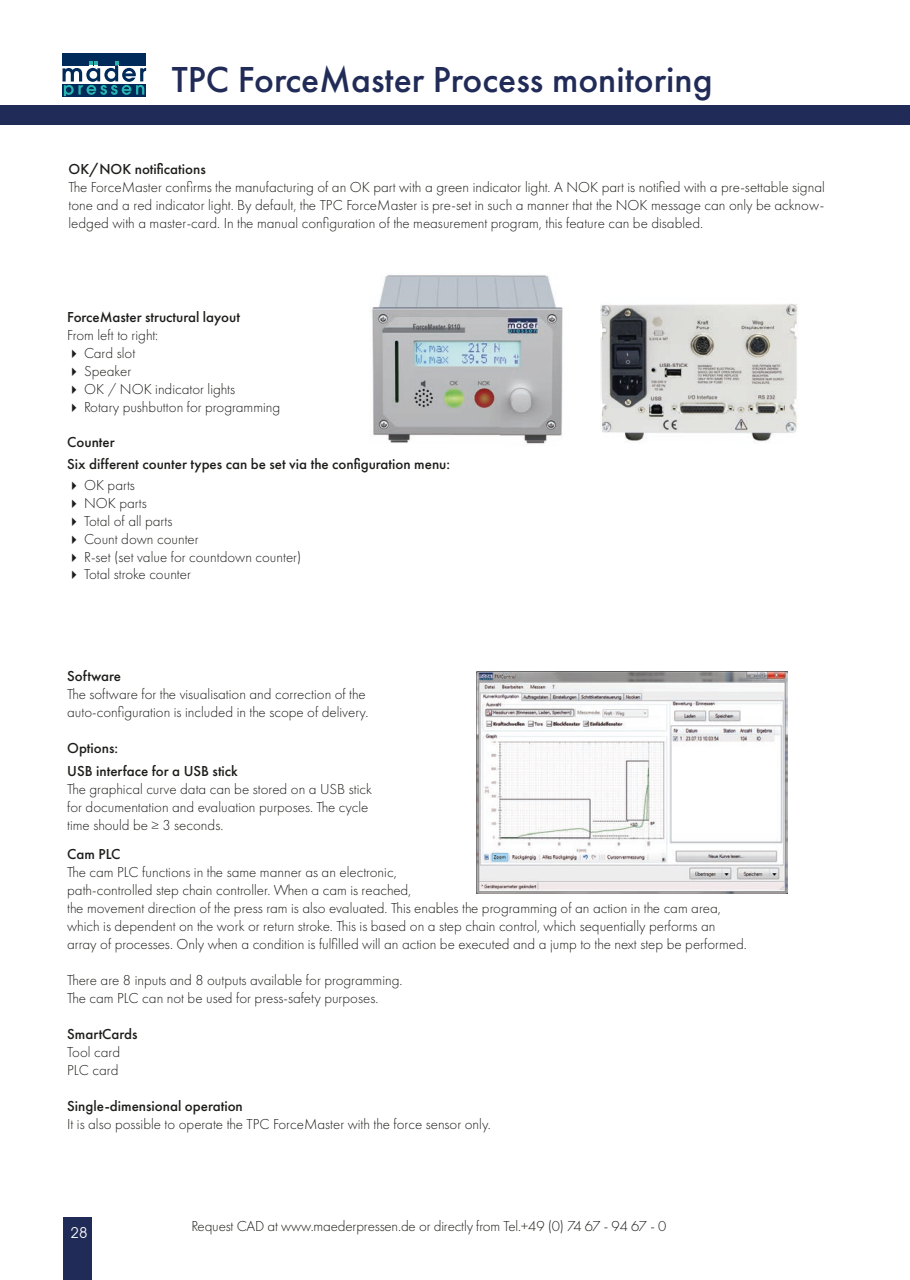
<style>
.page{position:relative;width:910px;height:1280px;background:#fff}
.page>*{position:absolute;margin:0;border:0;box-sizing:border-box;transform-origin:0 0}
.t1{font:500 37.5px "Futura PT";color:#212b57}
.t2{font:300 15px/18px "Futura PT";color:#1d1d1b}
.t3{font:500 15px/22.5px "Futura PT";color:#1d1d1b}
.t4{font:15px "Avant Garde IT Cby BT";color:#fff}
</style>
<div class="page">
<div style="left:0;top:106px;width:910px;height:19px;background:#212b57"></div>
<div style="left:63px;top:53px;width:83px;height:12px;background:#002a5a"></div>
<svg style="left:63px;top:61px;width:83px;height:35px"></svg>
<div style="left:64px;top:1217px;width:28px;height:63px;background:#212b57"></div>
<img style="left:369px;top:275px;width:194px;height:169px">
<img style="left:600px;top:304px;width:198px;height:138px">
<img style="left:477px;top:672px;width:311px;height:221px">
<h1 class="t1" style="left:172px;top:57px;width:542px">TPC ForceMaster Process monitoring</h1>
<p class="t3" style="left:69px;top:158px;width:139px">OK/NOK notifications</p>
<p class="t2" style="left:69px;top:178px;width:758px;text-align:justify">The ForceMaster confirms the manufacturing of an OK part with a green indicator light. A NOK part is notified with a pre-settable signal tone and a red indicator light. By default, the TPC ForceMaster is pre-set in such a manner that the NOK message can only be acknow&shy;ledged with a master-card. In the manual configuration of the measurement program, this feature can be disabled.</p>
<p class="t3" style="left:67px;top:306px;width:174px">ForceMaster structural layout</p>
<p class="t2" style="left:67px;top:326px;width:93px">From left to right:</p>
<p class="t2" style="left:67px;top:344px;width:70px">✔ Card slot</p>
<p class="t2" style="left:67px;top:362px;width:66px">✔ Speaker</p>
<p class="t2" style="left:67px;top:380px;width:170px">✔ OK / NOK indicator lights</p>
<p class="t2" style="left:67px;top:398px;width:215px">✔ Rotary pushbutton for programming</p>
<p class="t3" style="left:67px;top:432px;width:384px;line-height:21.3px">Counter<br>Six different counter types can be set via the configuration menu:</p>
<p class="t2" style="left:67px;top:476px;width:69px">✔ OK parts</p>
<p class="t2" style="left:67px;top:494px;width:81px">✔ NOK parts</p>
<p class="t2" style="left:67px;top:512px;width:107px">✔ Total of all parts</p>
<p class="t2" style="left:67px;top:530px;width:133px">✔ Count down counter</p>
<p class="t2" style="left:67px;top:548px;width:236px">✔ R-set (set value for countdown counter)</p>
<p class="t2" style="left:67px;top:566px;width:125px">✔ Total stroke counter</p>
<p class="t3" style="left:67px;top:665px;width:55px">Software</p>
<p class="t2" style="left:67px;top:685px;width:303px">The software for the visualisation and correction of the auto-configuration is included in the scope of delivery.</p>
<p class="t3" style="left:67px;top:737px;width:172px">Options:<br>USB interface for a USB stick</p>
<p class="t2" style="left:67px;top:780px;width:306px">The graphical curve data can be stored on a USB stick for documentation and evaluation purposes. The cycle time should be ≥ 3 seconds.</p>
<p class="t3" style="left:67px;top:843px;width:55px">Cam PLC</p>
<p class="t2" style="left:67px;top:863px;width:681px">The cam PLC functions in the same manner as an electronic,<br>path-controlled step chain controller. When a cam is reached,<br>the movement direction of the press ram is also evaluated. This enables the programming of an action in the cam area, which is dependent on the work or return stroke. This is based on a step chain control, which sequentially performs an array of processes. Only when a condition is fulfilled will an action be executed and a jump to the next step be performed.</p>
<p class="t2" style="left:67px;top:971px;width:337px">There are 8 inputs and 8 outputs available for programming.<br>The cam PLC can not be used for press-safety purposes.</p>
<p class="t3" style="left:67px;top:1023px;width:72px">SmartCards</p>
<p class="t2" style="left:67px;top:1043px;width:54px">Tool card<br>PLC card</p>
<p class="t3" style="left:67px;top:1095px;width:177px">Single-dimensional operation</p>
<p class="t2" style="left:67px;top:1115px;width:425px">It is also possible to operate the TPC ForceMaster with the force sensor only.</p>
<p class="t4" style="left:71px;top:1223px;width:18px">28</p>
<p class="t2" style="left:191px;top:1217px;width:476px">Request CAD at www.maederpressen.de or directly from Tel.+49 (0) 74 67 - 94 67 - 0</p>
</div>
